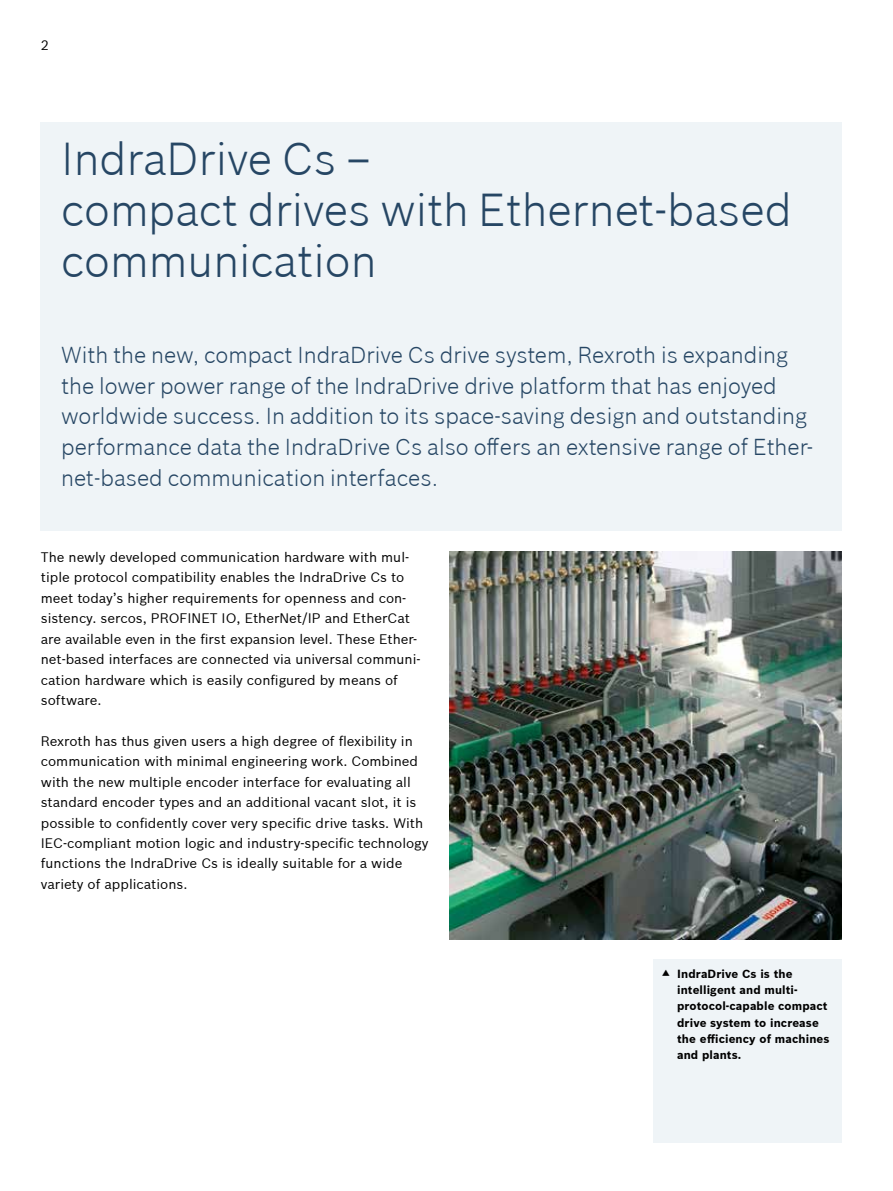
<style>
.page{position:relative;width:893px;height:1191px;background:#fff}
.page>*{position:absolute;margin:0;border:0;box-sizing:border-box;transform-origin:0 0}
.t1{font:300 45px/51px "Bosch Sans";color:#264664}
.t2{font:300 22.5px/30.6px "Bosch Sans";color:#264664}
.t3{font:13.5px/20.4px "Bosch Sans";color:#000}
.t4{font:700 11.55px/16.4px "Bosch Sans";letter-spacing:.01em;color:#000}
</style>
<div class="page">
<div style="left:41px;top:122px;width:801px;height:409px;background:#eff4f7"></div>
<div style="left:653px;top:959px;width:189px;height:184px;background:#eff4f7"></div>
<img style="left:449px;top:551px;width:393px;height:388px">
<p class="t3" style="left:41px;top:34px;width:10px">2</p>
<h1 class="t1" style="left:61px;top:131px;width:732px">IndraDrive Cs –<br>compact drives with Ethernet-based communication</h1>
<p class="t2" style="left:61px;top:338px;width:754px">With the new, compact IndraDrive Cs drive system, Rexroth is expanding the lower power range of the IndraDrive drive platform that has enjoyed worldwide success. In addition to its space-saving design and outstanding performance data the IndraDrive Cs also offers an extensive range of Ether&shy;net-based communication interfaces.</p>
<p class="t3" style="left:41px;top:546px;width:381px">The newly developed communication hardware with mul&shy;tiple protocol compatibility enables the IndraDrive Cs to meet today’s higher requirements for openness and con&shy;sistency. sercos, PROFINET IO, EtherNet/IP and EtherCat are available even in the first expansion level. These Ether&shy;net-based interfaces are connected via universal communi&shy;cation hardware which is easily configured by means of software.</p>
<p class="t3" style="left:41px;top:730px;width:389px">Rexroth has thus given users a high degree of flexibility in communication with minimal engineering work. Combined with the new multiple encoder interface for evaluating all standard encoder types and an additional vacant slot, it is possible to confidently cover very specific drive tasks. With IEC-compliant motion logic and industry-specific technology functions the IndraDrive Cs is ideally suitable for a wide variety of applications.</p>
<p class="t4" style="left:677px;top:964px;width:154px">IndraDrive Cs is the intelligent and multi&shy;protocol-capable compact drive system to increase the efficiency of machines and plants.</p>
</div>
